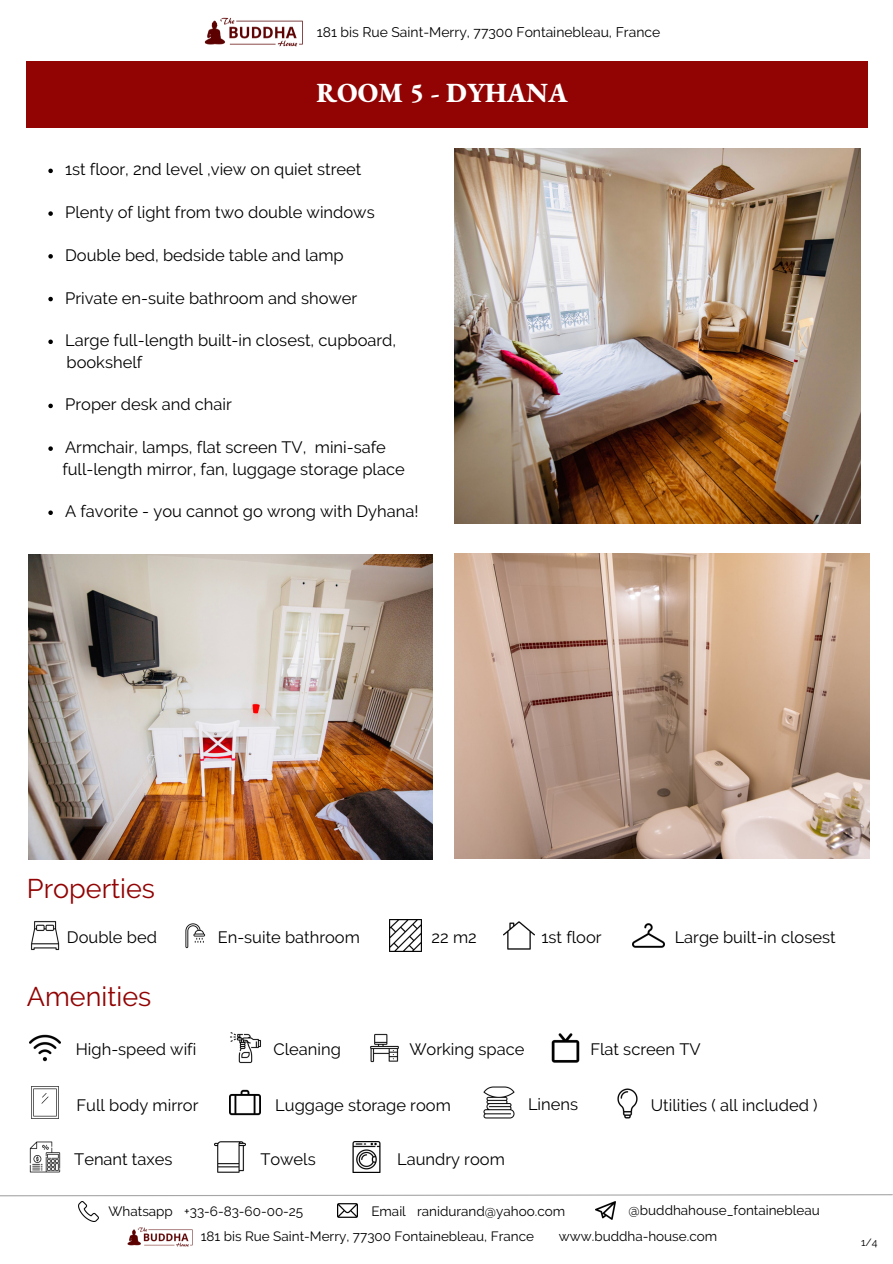
<style>
.page{position:relative;width:893px;height:1264px;background:#fff}
.page>*{position:absolute;margin:0;border:0;box-sizing:border-box;transform-origin:0 0}
.t1{font:27px "Raleway";color:#920303}
.t2{font:800 27px "EB Garamond";color:#fff}
.t3{font:16.5px "Raleway";color:#000}
.t4{font:13.95px "Raleway";color:#000}
.t5{font:13.5px/26.2px "Raleway";color:#000}
.t6{font:10.5px "Raleway";color:#000}
</style>
<div class="page">
<img style="left:204px;top:17px;width:99px;height:30px">
<div style="left:27px;top:61px;width:840px;height:67px;background:#920303"></div>
<img style="left:454px;top:149px;width:406px;height:374px">
<img style="left:454px;top:553px;width:415px;height:305px">
<img style="left:29px;top:554px;width:403px;height:305px">
<img style="left:31px;top:921px;width:29px;height:30px">
<img style="left:185px;top:923px;width:21px;height:26px">
<img style="left:389px;top:919px;width:32px;height:32px">
<img style="left:503px;top:921px;width:31px;height:29px">
<img style="left:632px;top:923px;width:32px;height:25px">
<img style="left:29px;top:1034px;width:32px;height:28px">
<img style="left:551px;top:1033px;width:29px;height:30px">
<img style="left:230px;top:1032px;width:31px;height:31px">
<img style="left:214px;top:1141px;width:31px;height:31px">
<img style="left:352px;top:1141px;width:29px;height:31px">
<img style="left:370px;top:1033px;width:29px;height:30px">
<img style="left:483px;top:1086px;width:31px;height:32px">
<img style="left:617px;top:1088px;width:21px;height:31px">
<img style="left:29px;top:1141px;width:32px;height:31px">
<img style="left:31px;top:1086px;width:28px;height:32px">
<img style="left:229px;top:1089px;width:31px;height:27px">
<svg style="left:48px;top:169px;width:5px;height:4px"></svg>
<svg style="left:48px;top:211px;width:5px;height:5px"></svg>
<svg style="left:48px;top:254px;width:5px;height:4px"></svg>
<svg style="left:48px;top:297px;width:5px;height:4px"></svg>
<svg style="left:48px;top:339px;width:5px;height:5px"></svg>
<svg style="left:48px;top:403px;width:5px;height:5px"></svg>
<svg style="left:48px;top:446px;width:5px;height:5px"></svg>
<svg style="left:48px;top:510px;width:5px;height:5px"></svg>
<svg style="left:0;top:1194px;width:892px;height:2px"></svg>
<img style="left:79px;top:1201px;width:20px;height:20px">
<img style="left:338px;top:1203px;width:20px;height:15px">
<img style="left:595px;top:1201px;width:20px;height:19px">
<img style="left:127px;top:1227px;width:66px;height:20px">
<p class="t4" style="left:317px;top:24px;width:345px">181 bis Rue Saint-Merry, 77300 Fontainebleau, France</p>
<h1 class="t2" style="left:316px;top:75px;width:253px">ROOM 5 - DYHANA</h1>
<p class="t3" style="left:65px;top:160px;width:297px">1st floor, 2nd level ,view on quiet street</p>
<p class="t3" style="left:65px;top:202px;width:311px">Plenty of light from two double windows</p>
<p class="t3" style="left:65px;top:245px;width:280px">Double bed, bedside table and lamp</p>
<p class="t3" style="left:65px;top:288px;width:294px">Private en-suite bathroom and shower</p>
<p class="t3" style="left:65px;top:331px;width:332px">Large full-length built-in closest, cupboard,</p>
<p class="t3" style="left:67px;top:352px;width:77px">bookshelf</p>
<p class="t3" style="left:65px;top:395px;width:168px">Proper desk and chair</p>
<p class="t3" style="left:65px;top:437px;width:322px">Armchair, lamps, flat screen TV, mini-safe</p>
<p class="t3" style="left:62px;top:459px;width:344px">full-length mirror, fan, luggage storage place</p>
<p class="t3" style="left:65px;top:501px;width:355px">A favorite - you cannot go wrong with Dyhana!</p>
<h1 class="t1" style="left:27px;top:872px;width:130px">Properties</h1>
<p class="t3" style="left:67px;top:927px;width:91px">Double bed</p>
<h1 class="t1" style="left:27px;top:980px;width:126px">Amenities</h1>
<p class="t3" style="left:218px;top:927px;width:144px">En-suite bathroom</p>
<p class="t3" style="left:431px;top:927px;width:47px">22 m2</p>
<p class="t3" style="left:541px;top:927px;width:62px">1st floor</p>
<p class="t3" style="left:674px;top:927px;width:162px">Large built-in closest</p>
<p class="t3" style="left:76px;top:1039px;width:122px">High-speed wifi</p>
<p class="t3" style="left:590px;top:1039px;width:112px">Flat screen TV</p>
<p class="t3" style="left:273px;top:1039px;width:69px">Cleaning</p>
<p class="t3" style="left:409px;top:1039px;width:117px">Working space</p>
<p class="t3" style="left:77px;top:1095px;width:123px">Full body mirror</p>
<p class="t3" style="left:74px;top:1148px;width:100px">Tenant taxes</p>
<p class="t3" style="left:275px;top:1095px;width:177px">Luggage storage room</p>
<p class="t3" style="left:260px;top:1148px;width:57px">Towels</p>
<p class="t3" style="left:397px;top:1148px;width:109px">Laundry room</p>
<p class="t3" style="left:528px;top:1094px;width:52px">Linens</p>
<p class="t3" style="left:650px;top:1095px;width:168px">Utilities ( all included )</p>
<p class="t5" style="left:559px;top:1197px;width:262px;text-indent:70px">@buddhahouse_fontainebleau www.buddha-house.com</p>
<p class="t5" style="left:108px;top:1197px;width:196px">Whatsapp +33-6-83-60-00-25</p>
<p class="t5" style="left:371px;top:1197px;width:195px">Email ranidurand@yahoo.com</p>
<p class="t5" style="left:201px;top:1223px;width:334px">181 bis Rue Saint-Merry, 77300 Fontainebleau, France</p>
<p class="t6" style="left:861px;top:1236px;width:18px">1/4</p>
</div>
